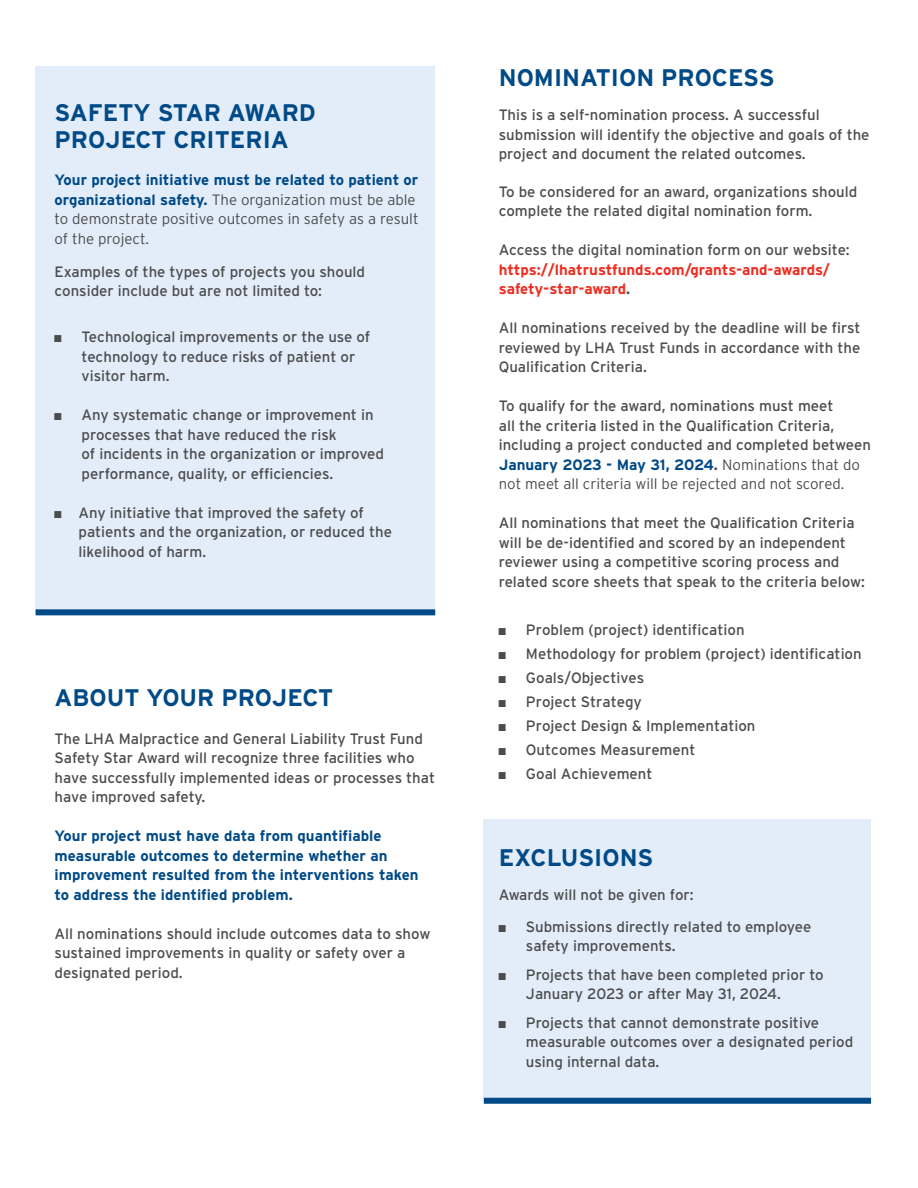
<style>
.page{position:relative;width:918px;height:1188px;background:#fff}
.page>*{position:absolute;margin:0;border:0;box-sizing:border-box;transform-origin:0 0}
.t1{font:700 24px/27px "Interstate";color:#004a87}
.t2{font:15px/19.5px "Interstate";color:#4b4c4d}
.t3{font:700 15px/19.5px "Interstate";color:#004a87}
.t4{font:300 15px/19.5px "Interstate";color:#4b4c4d}
.t5{font:700 15px/19.5px "Interstate";color:#ee2e22}
.s1{font-weight:700;color:#004a87}
.s2{font-family:"Arial Narrow"}
.s3{font-weight:400;color:#4b4c4d}
.s4{color:#4b4c4d}
.s5{font-weight:700}
.s6{font-weight:300}
</style>
<div class="page">
<div style="left:36px;top:67px;width:399px;height:544px;background:#e3edfa"></div>
<div style="left:484px;top:819px;width:387px;height:279px;background:#e3edfa"></div>
<div style="left:484px;top:1098px;width:387px;height:6px;background:#004a87"></div>
<div style="left:36px;top:609px;width:399px;height:6px;background:#004a87"></div>
<p class="t1" style="left:55px;top:99px;width:263px">SAFETY STAR AWARD<br>PROJECT CRITERIA</p>
<p class="t4" style="left:55px;top:170px;width:365px"><span class="s1">Your project initiative must be related to patient or organizational safety.</span> The organization must be able to demonstrate positive outcomes in safety as a result of the project.</p>
<p class="t2" style="left:55px;top:262px;width:312px">Examples of the types of projects you should consider include but are not limited to:</p>
<p class="t2" style="left:82px;top:327px;width:290px;text-indent:-27px"><span class="s2">■</span> Technological improvements or the use of technology to reduce risks of patient or visitor harm.</p>
<p class="t2" style="left:82px;top:405px;width:304px;text-indent:-27px"><span class="s2">■</span> Any systematic change or improvement in processes that have reduced the risk<br>of incidents in the organization or improved performance, quality, or efficiencies.</p>
<p class="t2" style="left:79px;top:503px;width:315px;text-indent:-24px"><span class="s2">■</span> Any initiative that improved the safety of patients and the organization, or reduced the likelihood of harm.</p>
<p class="t1" style="left:55px;top:684px;width:280px">ABOUT YOUR PROJECT</p>
<p class="t2" style="left:55px;top:729px;width:382px">The LHA Malpractice and General Liability Trust Fund Safety Star Award will recognize three facilities who have successfully implemented ideas or processes that have improved safety.</p>
<p class="t3" style="left:55px;top:826px;width:365px">Your project must have data from quantifiable measurable outcomes to determine whether an improvement resulted from the interventions taken to address the identified problem.</p>
<p class="t2" style="left:55px;top:924px;width:377px">All nominations should include outcomes data to show sustained improvements in quality or safety over a designated period.</p>
<p class="t1" style="left:499px;top:64px;width:277px">NOMINATION PROCESS</p>
<p class="t2" style="left:499px;top:105px;width:372px">This is a self-nomination process. A successful submission will identify the objective and goals of the project and document the related outcomes.</p>
<p class="t2" style="left:499px;top:182px;width:360px">To be considered for an award, organizations should complete the related digital nomination form.</p>
<p class="t5" style="left:499px;top:240px;width:353px"><span class="s3">Access the digital nomination form on our website: </span>https://lhatrustfunds.com/grants-and-awards/ safety-star-award<span class="s4">.</span></p>
<p class="t2" style="left:499px;top:318px;width:363px;text-align:justify">All nominations received by the deadline will be first reviewed by LHA Trust Funds in accordance with the Qualification Criteria.</p>
<p class="t2" style="left:499px;top:396px;width:374px">To qualify for the award, nominations must meet<br>all the criteria listed in the Qualification Criteria, including a project conducted and completed between <span class="s1">January 2023 - May 31, 2024</span><span class="s5">.</span> <span class="s6">Nominations that do not meet all criteria will be rejected and not scored.</span></p>
<p class="t2" style="left:499px;top:513px;width:368px">All nominations that meet the Qualification Criteria will be de-identified and scored by an independent reviewer using a competitive scoring process and related score sheets that speak to the criteria below:</p>
<p class="t2" style="left:499px;top:619px;width:247px"><span class="s2">■</span> Problem (project) identification</p>
<p class="t2" style="left:499px;top:643px;width:364px"><span class="s2">■</span> Methodology for problem (project) identification</p>
<p class="t2" style="left:499px;top:667px;width:147px"><span class="s2">■</span> Goals/Objectives</p>
<p class="t2" style="left:499px;top:691px;width:145px"><span class="s2">■</span> Project Strategy</p>
<p class="t2" style="left:499px;top:715px;width:258px"><span class="s2">■</span> Project Design &amp; Implementation</p>
<p class="t2" style="left:499px;top:739px;width:198px"><span class="s2">■</span> Outcomes Measurement</p>
<p class="t2" style="left:499px;top:763px;width:155px"><span class="s2">■</span> Goal Achievement</p>
<p class="t1" style="left:499px;top:844px;width:156px">EXCLUSIONS</p>
<p class="t2" style="left:499px;top:885px;width:196px">Awards will not be given for:</p>
<p class="t2" style="left:526px;top:917px;width:287px;text-indent:-27px"><span class="s2">■</span> Submissions directly related to employee safety improvements.</p>
<p class="t2" style="left:526px;top:965px;width:299px;text-indent:-27px"><span class="s2">■</span> Projects that have been completed prior to<br>January 2023 or after May 31, 2024.</p>
<p class="t2" style="left:526px;top:1013px;width:329px;text-indent:-27px"><span class="s2">■</span> Projects that cannot demonstrate positive measurable outcomes over a designated period using internal data.</p>
</div>
